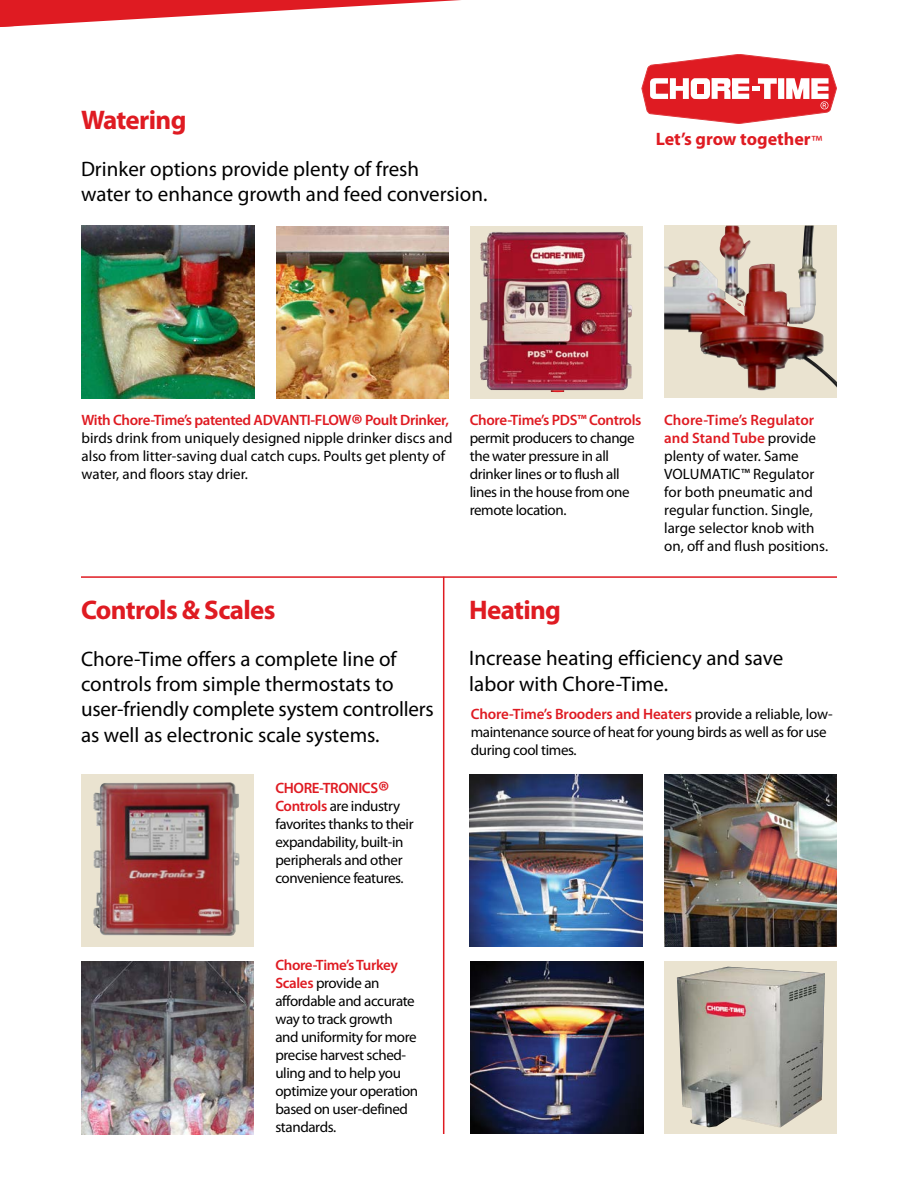
<style>
.page{position:relative;width:918px;height:1188px;background:#fff}
.page>*{position:absolute;margin:0;border:0;box-sizing:border-box;transform-origin:0 0}
.t1{font:700 27px "Myriad Pro";letter-spacing:-.025em;color:#df1b22}
.t2{font:21px/25.5px "Myriad Pro";color:#000}
.t3{font:700 18px "Myriad Pro";color:#df1b22}
.t4{font:15px/18px "Myriad Pro";letter-spacing:-.025em;color:#000}
.t5{font:15px/18px "Myriad Pro";color:#000}
.t6{font:600 15px "Myriad Pro";letter-spacing:-.02em;color:#df1b22}
.s1{font-weight:400}
.s2{font-weight:600;color:#df1b22}
.s3{font-weight:600;font-size:27px;color:#df1b22}
</style>
<div class="page">
<img style="left:470px;top:774px;width:173px;height:173px">
<img style="left:471px;top:961px;width:173px;height:173px">
<img style="left:664px;top:774px;width:173px;height:173px">
<div style="left:81px;top:774px;width:173px;height:173px;background:#eae3d0"></div>
<img style="left:81px;top:961px;width:173px;height:173px">
<div style="left:664px;top:961px;width:173px;height:173px;background:#eae3d0"></div>
<div style="left:664px;top:226px;width:173px;height:172px;background:#eae3d0"></div>
<img style="left:664px;top:226px;width:173px;height:165px">
<svg style="left:0;top:0;width:461px;height:27px"></svg>
<svg style="left:642px;top:54px;width:195px;height:70px"></svg>
<div style="left:470px;top:226px;width:173px;height:173px;background:#eae3d0"></div>
<svg style="left:551px;top:390px;width:13px;height:2px"></svg>
<img style="left:480px;top:232px;width:152px;height:158px">
<img style="left:677px;top:967px;width:148px;height:161px">
<hr style="left:81px;top:576px;width:756px;height:2px;background:#df1b22">
<hr style="left:443px;top:577px;width:1px;height:557px;background:#df1b22">
<img style="left:93px;top:782px;width:147px;height:154px">
<img style="left:276px;top:226px;width:173px;height:173px">
<img style="left:82px;top:226px;width:172px;height:172px">
<h1 class="t1" style="left:81px;top:102px;width:107px">Watering</h1>
<h2 class="t2" style="left:81px;top:156px;width:408px">Drinker options provide plenty of fresh<br>water to enhance growth and feed conversion.</h2>
<p class="t3" style="left:656px;top:127px;width:168px">Let’s grow together<span class="s1">™</span></p>
<p class="t5" style="left:82px;top:411px;width:373px"><span class="s2">With Chore-Time’s patented ADVANTI-FLOW</span><span class="s3">®</span> <span class="s2">Poult Drinker, </span>birds drink from uniquely designed nipple drinker discs and also from litter-saving dual catch cups. Poults get plenty of water, and floors stay drier.</p>
<p class="t6" style="left:470px;top:410px;width:173px">Chore-Time’s PDS™ Controls</p>
<p class="t4" style="left:470px;top:428px;width:167px">permit producers to change the water pressure in all drinker lines or to flush all lines in the house from one remote location.</p>
<p class="t5" style="left:664px;top:410px;width:166px"><span class="s2">Chore-Time’s Regulator and Stand Tube</span> provide plenty of water. Same<br>VOLUMATIC™ Regulator for both pneumatic and regular function. Single, large selector knob with on, off and flush positions.</p>
<h1 class="t1" style="left:81px;top:593px;width:196px">Controls &amp; Scales</h1>
<h2 class="t2" style="left:81px;top:646px;width:354px">Chore-Time offers a complete line of controls from simple thermostats to user-friendly complete system controllers as well as electronic scale systems.</h2>
<p class="t4" style="left:275px;top:779px;width:140px"><span class="s2">CHORE-TRONICS</span><span class="s3">®<br></span><span class="s2">Controls</span> are industry favorites thanks to their expandability, built-in peripherals and other convenience features.</p>
<p class="t4" style="left:275px;top:956px;width:144px"><span class="s2">Chore-Time’s Turkey<br>Scales</span> provide an affordable and accurate way to track growth and uniformity for more precise harvest sched&shy;uling and to help you optimize your operation based on user-defined standards.</p>
<h1 class="t1" style="left:469px;top:592px;width:93px">Heating</h1>
<h2 class="t2" style="left:469px;top:645px;width:315px">Increase heating efficiency and save labor with Chore-Time.</h2>
<p class="t4" style="left:471px;top:705px;width:363px"><span class="s2">Chore-Time’s Brooders and Heaters</span> provide a reliable, low&shy;maintenance source of heat for young birds as well as for use during cool times.</p>
</div>
